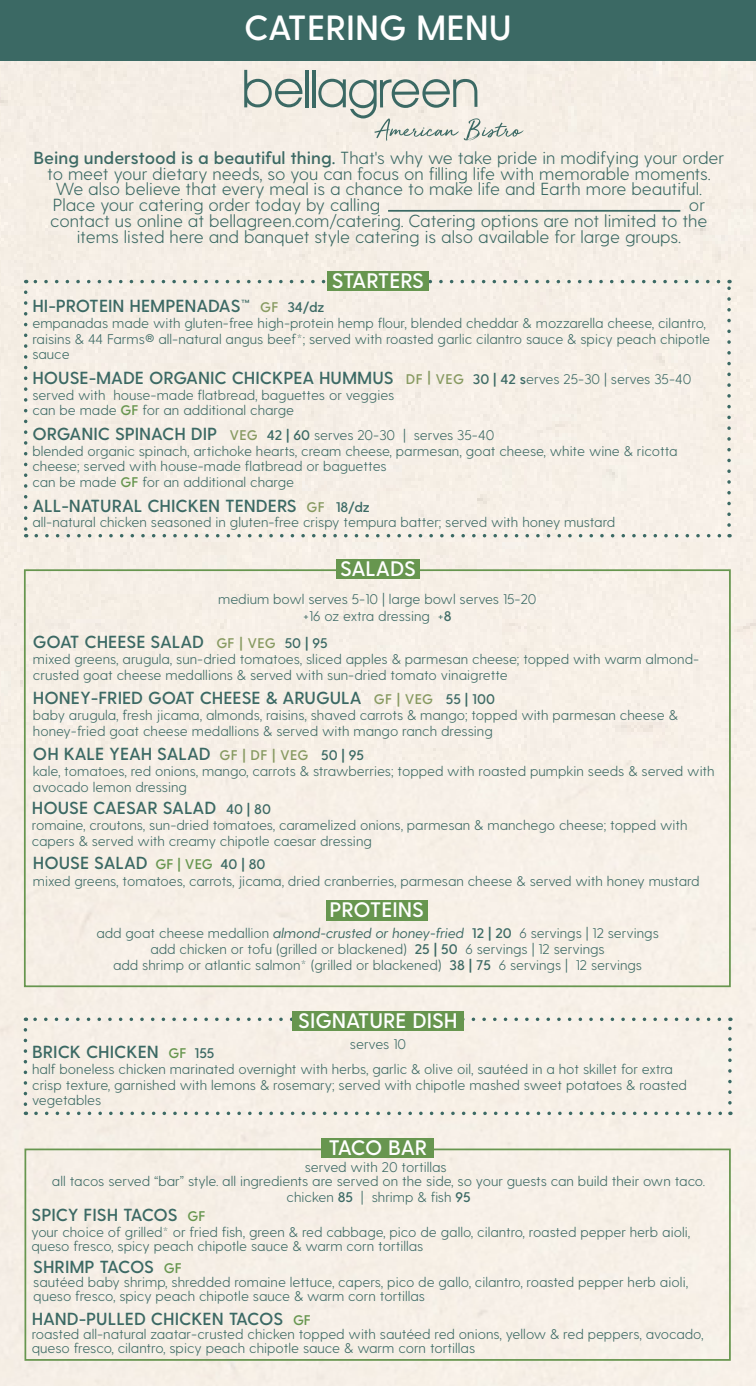
<style>
.page{position:relative;width:756px;height:1386px;background:#fff}
.page>*{position:absolute;margin:0;border:0;box-sizing:border-box;transform-origin:0 0}
.t1{font:600 35px "Greycliff CF";color:#fff}
.t2{font:600 21px "Greycliff CF";color:#fff}
.t3{font:600 21px "Greycliff CF";letter-spacing:-.03em;color:#fff}
.t4{font:300 17.5px/15.8px "Greycliff CF";color:#3b6964;text-align:center}
.t5{font:600 17.5px "Greycliff CF";color:#3b6964}
.t6{font:300 14px/15.8px "Greycliff CF";color:#3b6964}
.s1{font-weight:600}
.s2{font-size:14px;color:#879a61}
.s3{font-size:14px}
.s4{font-weight:300;font-size:14px}
.s5{font-weight:600;color:#67964f}
.s6{font-weight:600;font-size:17.5px}
.s7{font-weight:600;color:#879a61}
.s8{font-size:14px;color:#67964f}
.s9{font-weight:400;font-style:italic}
</style>
<div class="page">
<div style="left:0;top:60px;width:756px;height:700px;background:#f6efe6"></div>
<div style="left:0;top:760px;width:756px;height:626px;background:#f7f0e7"></div>
<div style="left:0;top:0;width:756px;height:60px;background:#3b6964"></div>
<svg style="left:244px;top:70px;width:58px;height:37px;background:#c0c8bf"></svg>
<hr style="left:306px;top:70px;width:3px;height:37px;background:#3b6964">
<hr style="left:312px;top:70px;width:3px;height:37px;background:#3b6964">
<svg style="left:318px;top:79px;width:206px;height:62px;background:#d7d8d0"></svg>
<hr style="left:388px;top:210px;width:292px;height:2px;background:#3b6964">
<svg style="left:24px;top:292px;width:3px;height:245px"></svg>
<svg style="left:36px;top:534px;width:694px;height:3px;background:#c2cac2"></svg>
<svg style="left:727px;top:280px;width:4px;height:245px"></svg>
<svg style="left:26px;top:280px;width:693px;height:3px;background:#c0c8c0"></svg>
<div style="left:327px;top:271px;width:102px;height:20px;background:#67964f"></div>
<div style="left:24px;top:569px;width:707px;height:418px;border:2px solid #67964f"></div>
<div style="left:336px;top:559px;width:84px;height:20px;background:#67964f"></div>
<svg style="left:24px;top:1030px;width:3px;height:85px"></svg>
<svg style="left:36px;top:1112px;width:695px;height:3px;background:#c2c9c2"></svg>
<svg style="left:728px;top:1018px;width:4px;height:85px"></svg>
<svg style="left:25px;top:1018px;width:694px;height:3px;background:#c2cac3"></svg>
<div style="left:292px;top:1011px;width:172px;height:19px;background:#67964f"></div>
<div style="left:24px;top:1149px;width:707px;height:212px;border:2px solid #67964f"></div>
<div style="left:322px;top:1139px;width:112px;height:19px;background:#67964f"></div>
<div style="left:326px;top:901px;width:101px;height:20px;background:#67964f"></div>
<p class="t1" style="left:244px;top:7px;width:269px">CATERING MENU</p>
<p class="t4" style="left:34px;top:150px;width:692px"><span class="s1">Being understood is a beautiful thing.</span> That's why we take pride in modifying your order to meet your dietary needs, so you can focus on filling life with memorable moments.<br>We also believe that every meal is a chance to make life and Earth more beautiful.</p>
<p class="t4" style="left:53px;top:197px;width:329px">Place your catering order today by calling</p>
<p class="t4" style="left:689px;top:197px;width:18px">or</p>
<p class="t4" style="left:50px;top:213px;width:659px">contact us online at bellagreen.com/catering. Catering options are not limited to the</p>
<p class="t4" style="left:77px;top:229px;width:606px">items listed here and banquet style catering is also available for large groups.</p>
<p class="t3" style="left:332px;top:269px;width:94px">STARTERS</p>
<p class="t5" style="left:32px;top:296px;width:294px">HI-PROTEIN HEMPENADAS™ <span class="s2">GF</span> <span class="s3">34/dz</span></p>
<p class="t6" style="left:32px;top:315px;width:679px">empanadas made with gluten-free high-protein hemp flour, blended cheddar &amp; mozzarella cheese, cilantro, raisins &amp; 44 Farms® all-natural angus beef*; served with roasted garlic cilantro sauce &amp; spicy peach chipotle sauce</p>
<p class="t5" style="left:32px;top:367px;width:660px">HOUSE-MADE ORGANIC CHICKPEA HUMMUS <span class="s2">DF | VEG</span> <span class="s3">30 | 42 s</span><span class="s4">erves 25-30 | serves 35-40</span></p>
<p class="t6" style="left:32px;top:387px;width:364px">served with house-made flatbread, baguettes or veggies</p>
<p class="t6" style="left:32px;top:403px;width:263px">can be made <span class="s5">GF</span> for an additional charge</p>
<p class="t6" style="left:32px;top:427px;width:463px"><span class="s6">ORGANIC SPINACH DIP</span> <span class="s7">VEG</span> <span class="s1">42 | 60</span> serves 20-30 | serves 35-40</p>
<p class="t6" style="left:32px;top:443px;width:647px">blended organic spinach, artichoke hearts, cream cheese, parmesan, goat cheese, white wine &amp; ricotta cheese; served with house-made flatbread or baguettes</p>
<p class="t6" style="left:32px;top:475px;width:263px">can be made <span class="s5">GF</span> for an additional charge</p>
<p class="t5" style="left:32px;top:495px;width:339px">ALL-NATURAL CHICKEN TENDERS <span class="s2">GF</span> <span class="s3">18/dz</span></p>
<p class="t6" style="left:32px;top:515px;width:584px">all-natural chicken seasoned in gluten-free crispy tempura batter; served with honey mustard</p>
<p class="t2" style="left:340px;top:556px;width:77px">SALADS</p>
<p class="t6" style="left:218px;top:591px;width:320px">medium bowl serves 5-10 | large bowl serves 15-20</p>
<p class="t6" style="left:303px;top:608px;width:150px">+16 oz extra dressing +<span class="s1">8</span></p>
<p class="t5" style="left:33px;top:632px;width:296px">GOAT CHEESE SALAD <span class="s2">GF | VEG</span> <span class="s3">50 | 95</span></p>
<p class="t6" style="left:33px;top:651px;width:668px">mixed greens, arugula, sun-dried tomatoes, sliced apples &amp; parmesan cheese; topped with warm almond&shy;crusted goat cheese medallions &amp; served with sun-dried tomato vinaigrette</p>
<p class="t5" style="left:33px;top:688px;width:464px">HONEY-FRIED GOAT CHEESE &amp; ARUGULA <span class="s2">GF | VEG</span> <span class="s3">55 | 100</span></p>
<p class="t6" style="left:33px;top:707px;width:647px">baby arugula, fresh jicama, almonds, raisins, shaved carrots &amp; mango; topped with parmesan cheese &amp; honey-fried goat cheese medallions &amp; served with mango ranch dressing</p>
<p class="t5" style="left:33px;top:744px;width:333px">OH KALE YEAH SALAD <span class="s2">GF | DF | VEG</span> <span class="s3">50 | 95</span></p>
<p class="t6" style="left:33px;top:763px;width:683px">kale, tomatoes, red onions, mango, carrots &amp; strawberries; topped with roasted pumpkin seeds &amp; served with avocado lemon dressing</p>
<p class="t5" style="left:32px;top:798px;width:241px">HOUSE CAESAR SALAD <span class="s3">40 | 80</span></p>
<p class="t6" style="left:32px;top:818px;width:657px">romaine, croutons, sun-dried tomatoes, caramelized onions, parmesan &amp; manchego cheese; topped with capers &amp; served with creamy chipotle caesar dressing</p>
<p class="t5" style="left:33px;top:853px;width:234px">HOUSE SALAD <span class="s8">GF | VEG</span> <span class="s3">40 | 80</span></p>
<p class="t6" style="left:33px;top:874px;width:668px">mixed greens, tomatoes, carrots, jicama, dried cranberries, parmesan cheese &amp; served with honey mustard</p>
<p class="t2" style="left:330px;top:898px;width:96px">PROTEINS</p>
<p class="t6" style="left:96px;top:926px;width:564px">add goat cheese medallion <span class="s9">almond-crusted or honey-fried</span> <span class="s1">12 | 20</span> 6 servings | 12 servings</p>
<p class="t6" style="left:150px;top:941px;width:456px">add chicken or tofu (grilled or blackened) <span class="s1">25 | 50</span> 6 servings | 12 servings</p>
<p class="t6" style="left:113px;top:957px;width:531px">add shrimp or atlantic salmon* (grilled or blackened) <span class="s1">38 | 75</span> 6 servings | 12 servings</p>
<p class="t2" style="left:298px;top:1008px;width:161px">SIGNATURE DISH</p>
<p class="t6" style="left:350px;top:1036px;width:58px">serves 10</p>
<p class="t5" style="left:32px;top:1042px;width:184px">BRICK CHICKEN <span class="s8">GF</span> <span class="s3">155</span></p>
<p class="t6" style="left:32px;top:1061px;width:656px">half boneless chicken marinated overnight with herbs, garlic &amp; olive oil, sautéed in a hot skillet for extra crisp texture, garnished with lemons &amp; rosemary; served with chipotle mashed sweet potatoes &amp; roasted vegetables</p>
<p class="t2" style="left:329px;top:1136px;width:100px">TACO BAR</p>
<p class="t6" style="left:305px;top:1159px;width:144px">served with 20 tortillas</p>
<p class="t6" style="left:52px;top:1174px;width:655px">all tacos served “bar” style. all ingredients are served on the side, so your guests can build their own taco.</p>
<p class="t6" style="left:287px;top:1190px;width:186px">chicken <span class="s1">85</span> | shrimp &amp; fish <span class="s1">95</span></p>
<p class="t5" style="left:32px;top:1205px;width:175px">SPICY FISH TACOS <span class="s8">GF</span></p>
<p class="t6" style="left:32px;top:1225px;width:660px;line-height:14px">your choice of grilled* or fried fish, green &amp; red cabbage, pico de gallo, cilantro, roasted pepper herb aioli, queso fresco, spicy peach chipotle sauce &amp; warm corn tortillas</p>
<p class="t5" style="left:33px;top:1257px;width:150px">SHRIMP TACOS <span class="s8">GF</span></p>
<p class="t6" style="left:33px;top:1276px;width:656px;line-height:14px">sautéed baby shrimp, shredded romaine lettuce, capers, pico de gallo, cilantro, roasted pepper herb aioli, queso fresco, spicy peach chipotle sauce &amp; warm corn tortillas</p>
<p class="t5" style="left:32px;top:1309px;width:281px">HAND-PULLED CHICKEN TACOS <span class="s8">GF</span></p>
<p class="t6" style="left:32px;top:1328px;width:673px;line-height:14px">roasted all-natural zaatar-crusted chicken topped with sautéed red onions, yellow &amp; red peppers, avocado, queso fresco, cilantro, spicy peach chipotle sauce &amp; warm corn tortillas</p>
</div>
